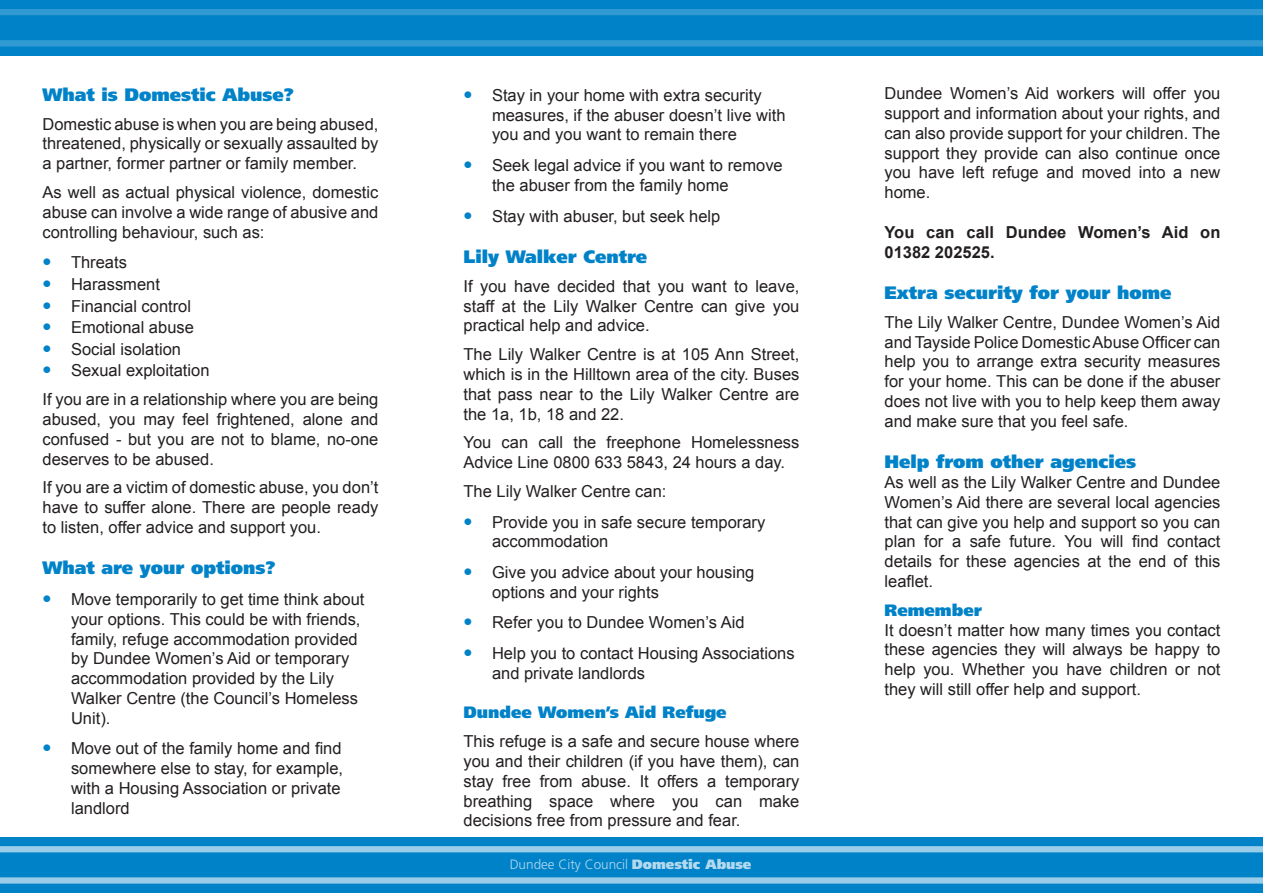
<style>
.page{position:relative;width:1263px;height:893px;background:#fff}
.page>*{position:absolute;margin:0;border:0;box-sizing:border-box;transform-origin:0 0}
.t1{font:900 18px "Frutiger";color:#0082c8}
.t2{font:16.5px/19.8px "Arial";color:#231f20;text-align:justify}
.t3{font:700 16.5px/19.8px "Arial";color:#231f20}
.t4{font:900 16.5px "Frutiger";color:#0082c8}
.t5{font:300 13.5px "Frutiger";color:#fff}
.s1{font-family:"Frutiger";font-weight:900;font-size:18px;color:#0082c8}
.s2{font-weight:900}
</style>
<div class="page">
<div style="left:0;top:0;width:1263px;height:55px;background:#0082c8"></div>
<div style="left:0;top:40px;width:1263px;height:6px;background:#329ad2"></div>
<div style="left:0;top:9px;width:1263px;height:6px;background:#329ad2"></div>
<div style="left:0;top:837px;width:1263px;height:56px;background:#0082c8"></div>
<div style="left:0;top:877px;width:1263px;height:7px;background:#99cde9"></div>
<div style="left:0;top:846px;width:1263px;height:6px;background:#99cde9"></div>
<p class="t1" style="left:43px;top:84px;width:253px">What is Domestic Abuse?</p>
<p class="t2" style="left:43px;top:114px;width:337px">Domestic abuse is when you are being abused, threatened, physically or sexually assaulted by a partner, former partner or family member.</p>
<p class="t2" style="left:43px;top:182px;width:337px">As well as actual physical violence, domestic abuse can involve a wide range of abusive and controlling behaviour, such as:</p>
<p class="t2" style="left:43px;top:253px;width:86px"><span class="s1">•</span> Threats</p>
<p class="t2" style="left:43px;top:274px;width:119px"><span class="s1">•</span> Harassment</p>
<p class="t2" style="left:43px;top:296px;width:150px"><span class="s1">•</span> Financial control</p>
<p class="t2" style="left:43px;top:317px;width:153px"><span class="s1">•</span> Emotional abuse</p>
<p class="t2" style="left:43px;top:339px;width:140px"><span class="s1">•</span> Social isolation</p>
<p class="t2" style="left:43px;top:356px;width:337px;line-height:28.8px"><span class="s1">•</span> Sexual exploitation<br>If you are in a relationship where you are being</p>
<p class="t2" style="left:43px;top:409px;width:337px">abused, you may feel frightened, alone and confused - but you are not to blame, no-one deserves to be abused.</p>
<p class="t2" style="left:43px;top:478px;width:337px">If you are a victim of domestic abuse, you don’t have to suffer alone. There are people ready to listen, offer advice and support you.</p>
<p class="t1" style="left:43px;top:557px;width:235px">What are your options?</p>
<p class="t2" style="left:71px;top:589px;width:295px;text-align:left;text-indent:-28px"><span class="s1">•</span> Move temporarily to get time think about your options. This could be with friends, family, refuge accommodation provided by Dundee Women’s Aid or temporary accommodation provided by the Lily Walker Centre (the Council’s Homeless Unit).</p>
<p class="t2" style="left:71px;top:739px;width:274px;text-align:left;text-indent:-29px"><span class="s1">•</span> Move out of the family home and find somewhere else to stay, for example, with a Housing Association or private landlord</p>
<p class="t2" style="left:492px;top:85px;width:295px;text-align:left;text-indent:-28px"><span class="s1">•</span> Stay in your home with extra security measures, if the abuser doesn’t live with you and you want to remain there</p>
<p class="t2" style="left:492px;top:155px;width:292px;text-indent:-28px"><span class="s1">•</span> Seek legal advice if you want to remove the abuser from the family home</p>
<p class="t2" style="left:463px;top:206px;width:258px"><span class="s1">•</span> Stay with abuser, but seek help</p>
<p class="t1" style="left:463px;top:246px;width:185px">Lily Walker Centre</p>
<p class="t2" style="left:463px;top:276px;width:337px">If you have decided that you want to leave, staff at the Lily Walker Centre can give you practical help and advice.</p>
<p class="t2" style="left:463px;top:344px;width:337px">The Lily Walker Centre is at 105 Ann Street, which is in the Hilltown area of the city. Buses that pass near to the Lily Walker Centre are the 1a, 1b, 18 and 22.</p>
<p class="t2" style="left:463px;top:433px;width:337px">You can call the freephone Homelessness<br>Advice Line 0800 633 5843, 24 hours a day.</p>
<p class="t2" style="left:463px;top:481px;width:204px">The Lily Walker Centre can:</p>
<p class="t2" style="left:492px;top:512px;width:275px;text-indent:-28px"><span class="s1">•</span> Provide you in safe secure temporary accommodation</p>
<p class="t2" style="left:492px;top:562px;width:264px;text-indent:-28px"><span class="s1">•</span> Give you advice about your housing options and your rights</p>
<p class="t2" style="left:463px;top:613px;width:283px"><span class="s1">•</span> Refer you to Dundee Women’s Aid</p>
<p class="t2" style="left:492px;top:643px;width:304px;text-indent:-28px"><span class="s1">•</span> Help you to contact Housing Associations and private landlords</p>
<p class="t4" style="left:463px;top:702px;width:265px">Dundee Women’s Aid Refuge</p>
<p class="t2" style="left:463px;top:731px;width:337px">This refuge is a safe and secure house where you and their children (if you have them), can stay free from abuse. It offers a temporary breathing space where you can make decisions free from pressure and fear.</p>
<p class="t5" style="left:510px;top:856px;width:243px">Dundee City Council <span class="s2">Domestic Abuse</span></p>
<p class="t2" style="left:884px;top:83px;width:337px">Dundee Women’s Aid workers will offer you support and information about your rights, and can also provide support for your children. The support they provide can also continue once you have left refuge and moved into a new home.</p>
<p class="t3" style="left:884px;top:222px;width:337px">You can call Dundee Women’s Aid on<br>01382 202525.</p>
<p class="t1" style="left:884px;top:282px;width:289px">Extra security for your home</p>
<p class="t2" style="left:884px;top:312px;width:337px">The Lily Walker Centre, Dundee Women’s Aid and Tayside Police Domestic Abuse Officer can help you to arrange extra security measures for your home. This can be done if the abuser does not live with you to help keep them away and make sure that you feel safe.</p>
<p class="t1" style="left:884px;top:451px;width:253px">Help from other agencies</p>
<p class="t2" style="left:884px;top:472px;width:337px">As well as the Lily Walker Centre and Dundee Women’s Aid there are several local agencies that can give you help and support so you can plan for a safe future. You will find contact details for these agencies at the end of this leaflet.</p>
<p class="t4" style="left:884px;top:600px;width:99px">Remember</p>
<p class="t2" style="left:884px;top:620px;width:337px">It doesn’t matter how many times you contact these agencies they will always be happy to help you. Whether you have children or not they will still offer help and support.</p>
</div>
